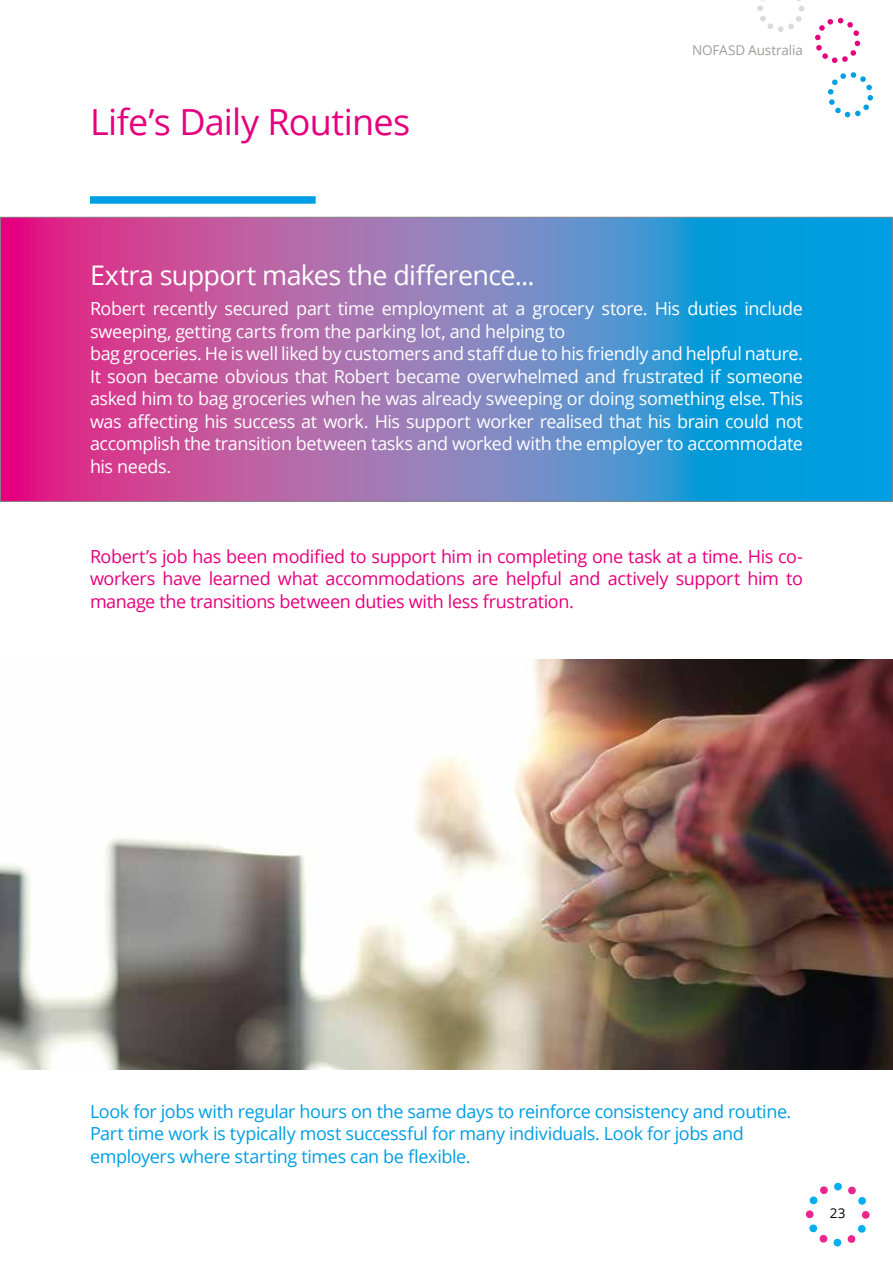
<style>
.page{position:relative;width:893px;height:1263px;background:#fff}
.page>*{position:absolute;margin:0;border:0;box-sizing:border-box;transform-origin:0 0}
.t1{font:36px "Open Sans";letter-spacing:-.02em;color:#e6007d}
.t2{font:27px "Open Sans";letter-spacing:-.025em;color:#fff}
.t3{font:18px/22.5px "Open Sans";letter-spacing:-.02em;color:#fff}
.t4{font:18px/22.5px "Open Sans";letter-spacing:-.02em;color:#e6007d;text-align:justify}
.t5{font:18px/22.5px "Open Sans";letter-spacing:-.025em;color:#009ee4}
.t6{font:13.5px "Open Sans";letter-spacing:-.01em;color:#9d9d9c}
.t7{font:13.5px "Open Sans";color:#000}
</style>
<div class="page">
<div style="left:834px;top:1239px;width:7px;height:7px;background:#00afef;border-radius:50%"></div>
<svg style="left:847px;top:1225px;width:19px;height:18px"></svg>
<div style="left:862px;top:1211px;width:8px;height:8px;background:#ec268f;border-radius:50%"></div>
<svg style="left:848px;top:1186px;width:18px;height:19px"></svg>
<div style="left:834px;top:1183px;width:8px;height:7px;background:#00afef;border-radius:50%"></div>
<svg style="left:809px;top:1186px;width:19px;height:19px"></svg>
<div style="left:806px;top:1210px;width:7px;height:8px;background:#ec268f;border-radius:50%"></div>
<svg style="left:809px;top:1224px;width:19px;height:19px"></svg>
<svg style="left:815px;top:18px;width:45px;height:45px"></svg>
<svg style="left:828px;top:72px;width:45px;height:46px"></svg>
<svg style="left:757px;top:0;width:47px;height:32px"></svg>
<div style="left:90px;top:196px;width:226px;height:8px;background:#009ee4"></div>
<svg style="left:2px;top:219px;width:889px;height:281px;background:#7b74b8"></svg>
<img style="left:0;top:659px;width:893px;height:411px">
<h1 class="t1" style="left:90px;top:107px;width:322px">Life’s Daily Routines</h1>
<p class="t6" style="left:692px;top:43px;width:112px">NOFASD Australia</p>
<h2 class="t2" style="left:90px;top:257px;width:446px">Extra support makes the difference...</h2>
<p class="t3" style="left:90px;top:299px;width:714px">Robert recently secured part time employment at a grocery store. His duties include sweeping, getting carts from the parking lot, and helping to<br>bag groceries. He is well liked by customers and staff due to his friendly and helpful nature.<br>It soon became obvious that Robert became overwhelmed and frustrated if someone asked him to bag groceries when he was already sweeping or doing something else. This was affecting his success at work. His support worker realised that his brain could not accomplish the transition between tasks and worked with the employer to accommodate his needs.</p>
<p class="t4" style="left:90px;top:544px;width:714px">Robert’s job has been modified to support him in completing one task at a time. His co&shy;workers have learned what accommodations are helpful and actively support him to manage the transitions between duties with less frustration.</p>
<p class="t5" style="left:90px;top:1102px;width:703px">Look for jobs with regular hours on the same days to reinforce consistency and routine.<br>Part time work is typically most successful for many individuals. Look for jobs and employers where starting times can be flexible.</p>
<p class="t7" style="left:830px;top:1207px;width:17px">23</p>
</div>
